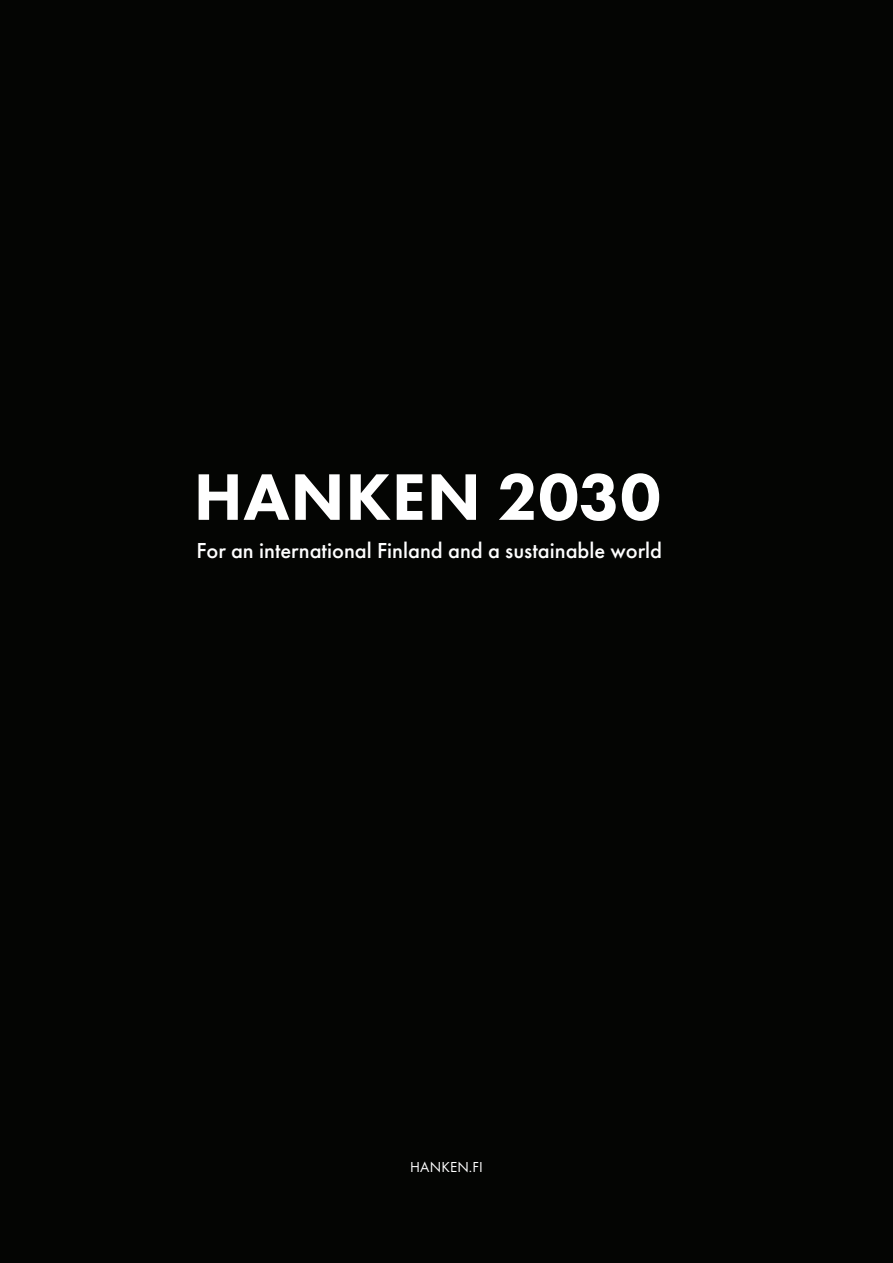
<style>
.page{position:relative;width:893px;height:1263px;background:#040503}
.page>*{position:absolute;margin:0;border:0;box-sizing:border-box;transform-origin:0 0}
.t1{font:800 68.25px "Futura PT";letter-spacing:.01em;color:#fff}
.t2{font:500 22.5px "Futura PT";color:#fff}
.t3{font:15px "Futura PT";letter-spacing:.01em;color:#fff}
</style>
<div class="page">
<p class="t1" style="left:194px;top:454px;width:469px">HANKEN 2030</p>
<p class="t2" style="left:197px;top:537px;width:467px">For an international Finland and a sustainable world</p>
<p class="t3" style="left:410px;top:1158px;width:74px">HANKEN.FI</p>
</div>
